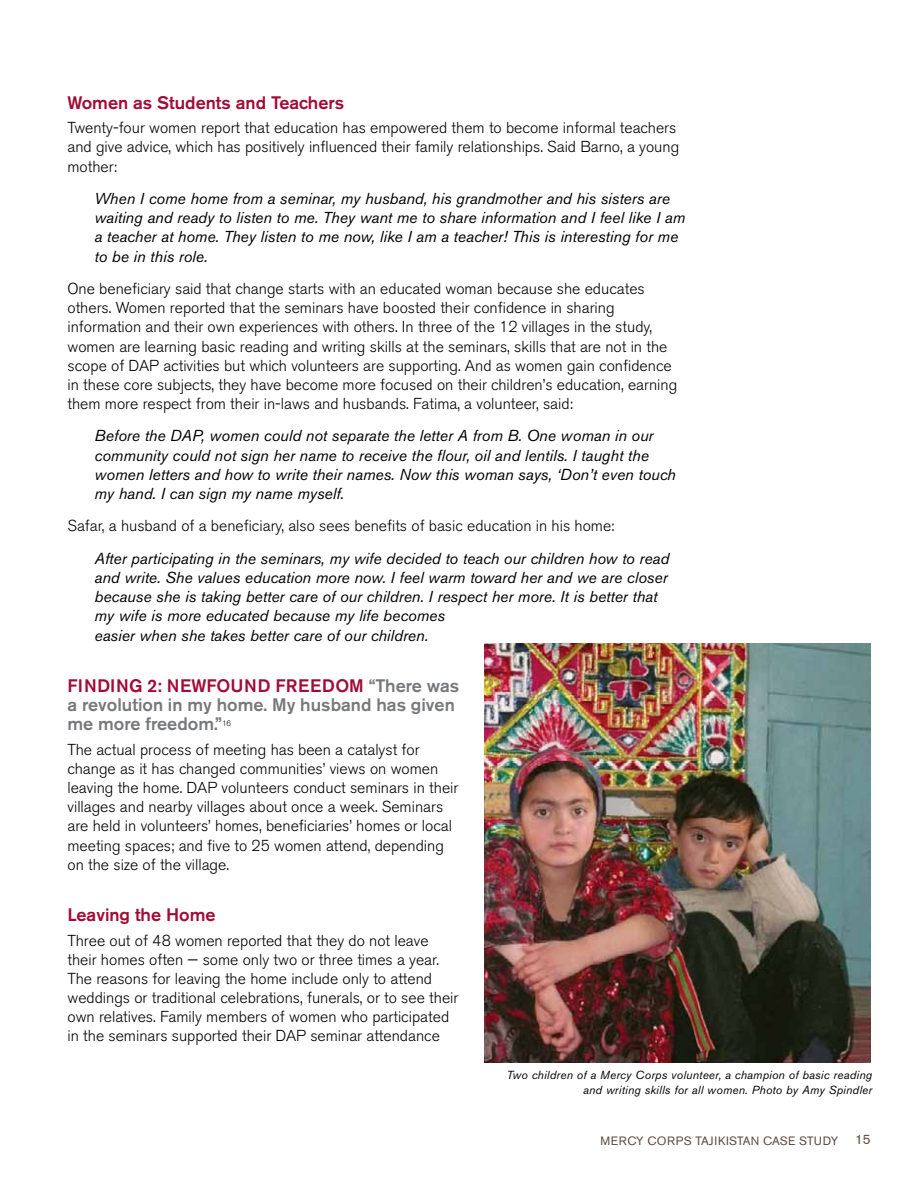
<style>
.page{position:relative;width:918px;height:1188px;background:#fff}
.page>*{position:absolute;margin:0;border:0;box-sizing:border-box;transform-origin:0 0}
.t1{font:500 18px/19px "Akzidenz Grotesk BE";color:#77787b}
.t2{font:500 18px "Akzidenz Grotesk BE";color:#a20b35}
.t3{font:300 15.75px/19px "Akzidenz Grotesk BE";color:#000}
.t4{font:italic 15.75px/19px "Akzidenz Grotesk BE";color:#000}
.t5{font:13.5px "Akzidenz Grotesk BE";color:#5e4d42}
.t6{font:12px "Akzidenz Grotesk BE";letter-spacing:.04em;color:#5e4d42}
.t7{font:italic 11.7px/15px "Akzidenz Grotesk BE";letter-spacing:.02em;color:#000;text-align:right}
.t8{font:300 7.8px "Akzidenz Grotesk BE";color:#000}
.s1{color:#a20b35}
</style>
<div class="page">
<img style="left:485px;top:644px;width:386px;height:419px">
<p class="t2" style="left:68px;top:91px;width:278px">Women as Students and Teachers</p>
<p class="t3" style="left:68px;top:119px;width:613px">Twenty-four women report that education has empowered them to become informal teachers and give advice, which has positively influenced their family relationships. Said Barno, a young mother:</p>
<p class="t4" style="left:94px;top:189px;width:592px">When I come home from a seminar, my husband, his grandmother and his sisters are waiting and ready to listen to me. They want me to share information and I feel like I am a teacher at home. They listen to me now, like I am a teacher! This is interesting for me to be in this role.</p>
<p class="t3" style="left:68px;top:280px;width:611px">One beneficiary said that change starts with an educated woman because she educates others. Women reported that the seminars have boosted their confidence in sharing information and their own experiences with others. In three of the 12 villages in the study, women are learning basic reading and writing skills at the seminars, skills that are not in the scope of DAP activities but which volunteers are supporting. And as women gain confidence in these core subjects, they have become more focused on their children’s education, earning them more respect from their in-laws and husbands. Fatima, a volunteer, said:</p>
<p class="t4" style="left:94px;top:426px;width:583px">Before the DAP, women could not separate the letter A from B. One woman in our community could not sign her name to receive the flour, oil and lentils. I taught the women letters and how to write their names. Now this woman says, ‘Don’t even touch my hand. I can sign my name myself.</p>
<p class="t3" style="left:68px;top:517px;width:549px">Safar, a husband of a beneficiary, also sees benefits of basic education in his home:</p>
<p class="t4" style="left:94px;top:549px;width:576px">After participating in the seminars, my wife decided to teach our children how to read and write. She values education more now. I feel warm toward her and we are closer because she is taking better care of our children. I respect her more. It is better that my wife is more educated because my life becomes<br>easier when she takes better care of our children.</p>
<p class="t1" style="left:68px;top:676px;width:393px"><span class="s1">FINDING 2: NEWFOUND FREEDOM</span> “There was a revolution in my home. My husband has given me more freedom.”</p>
<p class="t8" style="left:222px;top:719px;width:11px">16</p>
<p class="t3" style="left:68px;top:740px;width:392px">The actual process of meeting has been a catalyst for change as it has changed communities’ views on women leaving the home. DAP volunteers conduct seminars in their villages and nearby villages about once a week. Seminars are held in volunteers’ homes, beneficiaries’ homes or local meeting spaces; and five to 25 women attend, depending on the size of the village.</p>
<p class="t2" style="left:68px;top:904px;width:150px">Leaving the Home</p>
<p class="t3" style="left:68px;top:931px;width:392px">Three out of 48 women reported that they do not leave their homes often — some only two or three times a year.<br>The reasons for leaving the home include only to attend weddings or traditional celebrations, funerals, or to see their own relatives. Family members of women who participated in the seminars supported their DAP seminar attendance</p>
<p class="t7" style="left:507px;top:1068px;width:367px">Two children of a Mercy Corps volunteer, a champion of basic reading and writing skills for all women. Photo by Amy Spindler</p>
<p class="t5" style="left:855px;top:1131px;width:17px">15</p>
<p class="t6" style="left:600px;top:1133px;width:240px">MERCY CORPS TAJIKISTAN CASE STUDY</p>
</div>
